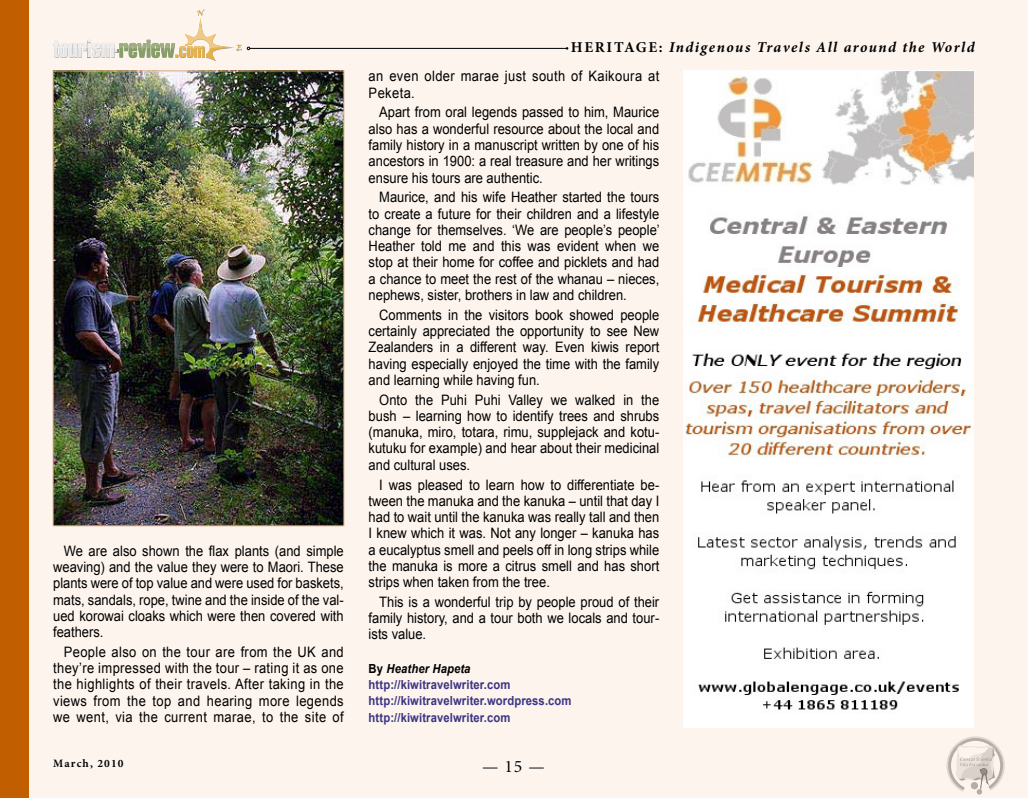
<style>
.page{position:relative;width:1028px;height:798px;background:#fff}
.page>*{position:absolute;margin:0;border:0;box-sizing:border-box;transform-origin:0 0}
.t1{font:17.5px "Minion Pro";color:#000}
.t2{font:italic 700 15px "Minion Pro";letter-spacing:.095em;color:#000}
.Osn_Text{font:14.38px/16.2px "Arial";color:#000;text-align:justify;scale:.9 1}
.Osn_Text-2{font:14.38px/16.2px "Arial";letter-spacing:.03em;color:#000;scale:.9 1}
.Osn_Text-3{font:700 12.5px "Arial";letter-spacing:.01em;color:#3b3482;scale:.9 1}
.Osn_Text-4{font:italic 700 12.5px "Arial";letter-spacing:.01em;color:#000;scale:.9 1}
.t3{font:700 11.25px "Minion Pro";letter-spacing:.1em;color:#000}
.s1{font-style:normal}
</style>
<div class="page">
<div style="left:0;top:0;width:1028px;height:797px;background:#fcf4ed"></div>
<svg style="left:483px;top:767px;width:15px;height:1px"></svg>
<svg style="left:506px;top:760px;width:16px;height:12px"></svg>
<svg style="left:529px;top:767px;width:15px;height:1px"></svg>
<hr style="left:250px;top:48px;width:317px;height:1px;background:#000">
<svg style="left:53px;top:9px;width:197px;height:52px"></svg>
<div style="left:0;top:0;width:28px;height:797px;background:#c05e00"></div>
<svg style="left:946px;top:736px;width:58px;height:58px"></svg>
<img style="left:55px;top:73px;width:287px;height:451px">
<div style="left:53px;top:71px;width:291px;height:455px;border:1px solid #dda26e"></div>
<img style="left:684px;top:71px;width:290px;height:655px">
<p class="Osn_Text" style="left:53px;top:542px;width:324px;text-indent:11px">We are also shown the flax plants (and simple weaving) and the value they were to Maori. These plants were of top value and were used for baskets, mats, sandals, rope, twine and the inside of the val&shy;ued korowai cloaks which were then covered with feathers.</p>
<p class="Osn_Text" style="left:53px;top:643px;width:324px;text-indent:11px">People also on the tour are from the UK and they’re impressed with the tour – rating it as one the highlights of their travels. After taking in the views from the top and hearing more legends we went, via the current marae, to the site of</p>
<p class="t3" style="left:53px;top:756px;width:72px">March, 2010</p>
<p class="t2" style="left:571px;top:37px;width:405px"><span class="s1">HERITAGE:</span> Indigenous Travels All around the World</p>
<p class="Osn_Text-2" style="left:369px;top:68px;width:324px">an even older marae just south of Kaikoura at<br>Peketa.</p>
<p class="Osn_Text" style="left:369px;top:104px;width:324px;text-indent:11px">Apart from oral legends passed to him, Maurice also has a wonderful resource about the local and family history in a manuscript written by one of his ancestors in 1900: a real treasure and her writings ensure his tours are authentic.</p>
<p class="Osn_Text" style="left:369px;top:189px;width:325px;text-indent:11px">Maurice, and his wife Heather started the tours to create a future for their children and a lifestyle change for themselves. ‘We are people’s people’ Heather told me and this was evident when we stop at their home for coffee and picklets and had a chance to meet the rest of the whanau – nieces, nephews, sister, brothers in law and children.</p>
<p class="Osn_Text" style="left:369px;top:306px;width:324px;text-indent:11px">Comments in the visitors book showed people certainly appreciated the opportunity to see New Zealanders in a different way. Even kiwis report having especially enjoyed the time with the family and learning while having fun.</p>
<p class="Osn_Text" style="left:369px;top:391px;width:324px;text-indent:11px">Onto the Puhi Puhi Valley we walked in the bush – learning how to identify trees and shrubs (manuka, miro, totara, rimu, supplejack and kotu&shy;kutuku for example) and hear about their medicinal and cultural uses.</p>
<p class="Osn_Text" style="left:369px;top:476px;width:324px;text-indent:11px">I was pleased to learn how to differentiate be&shy;tween the manuka and the kanuka – until that day I had to wait until the kanuka was really tall and then I knew which it was. Not any longer – kanuka has a eucalyptus smell and peels off in long strips while the manuka is more a citrus smell and has short strips when taken from the tree.</p>
<p class="Osn_Text" style="left:369px;top:593px;width:324px;text-indent:11px">This is a wonderful trip by people proud of their family history, and a tour both we locals and tour&shy;ists value.</p>
<p class="Osn_Text-4" style="left:369px;top:660px;width:115px"><span class="s1">By</span> Heather Hapeta</p>
<p class="Osn_Text-3" style="left:369px;top:676px;width:159px">http://kiwitravelwriter.com</p>
<p class="Osn_Text-3" style="left:369px;top:692px;width:227px">http://kiwitravelwriter.wordpress.com</p>
<p class="Osn_Text-3" style="left:369px;top:708px;width:159px">http://kiwitravelwriter.com</p>
<p class="t1" style="left:482px;top:755px;width:64px">— 15 —</p>
</div>
